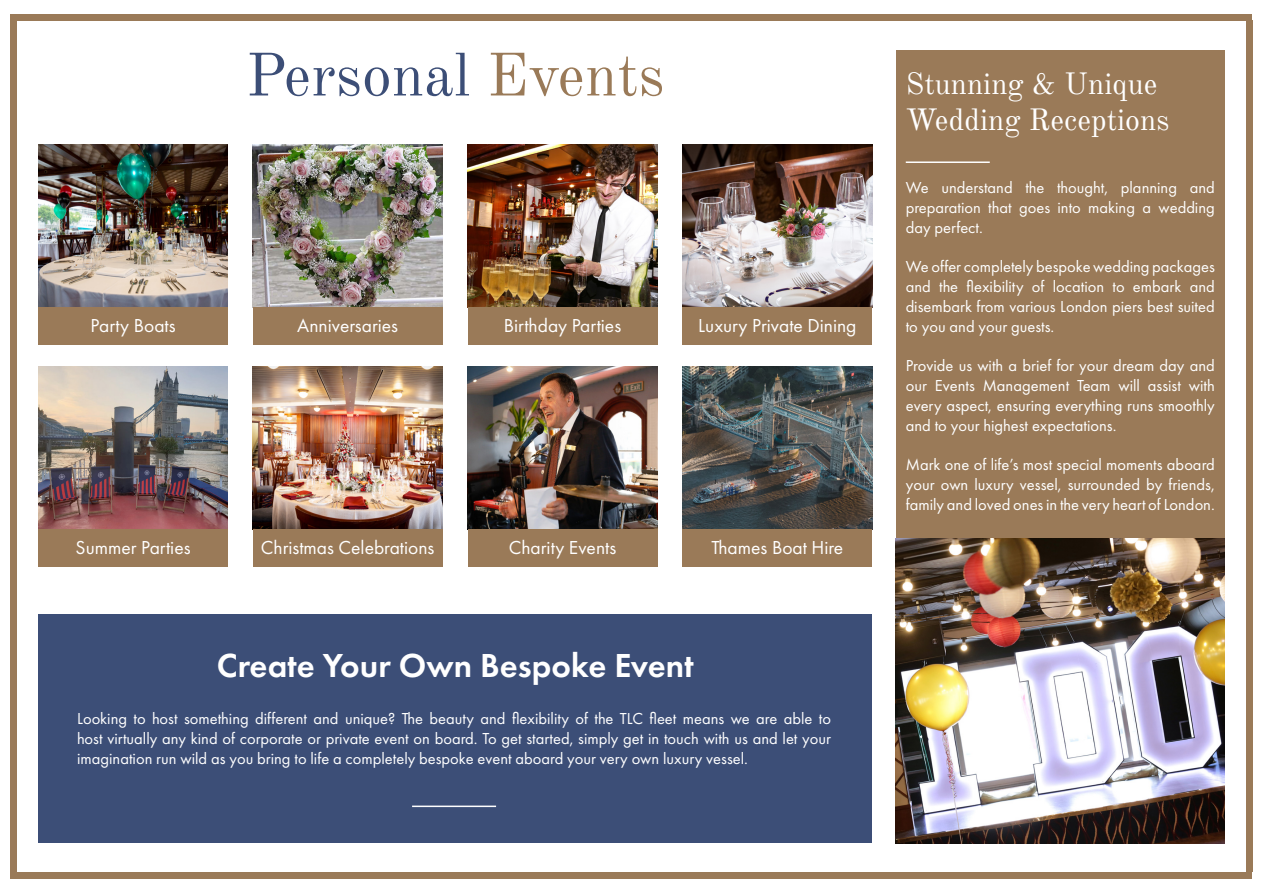
<style>
.page{position:relative;width:1263px;height:893px;background:#fff}
.page>*{position:absolute;margin:0;border:0;box-sizing:border-box;transform-origin:0 0}
.t1{font:60px "Old Standard TT";color:#3c4e77}
.t2{font:600 34.5px "Futura PT";color:#fff}
.t3{font:30px/36px "Old Standard TT";color:#fff}
.t4{font:19.5px "Futura PT";color:#fff}
.t5{font:16.5px/19.8px "Futura PT";color:#fff;text-align:justify}
.s1{color:#9a7a58}
</style>
<div class="page">
<div style="left:1246px;top:21px;width:6px;height:851px;background:#9a7a58"></div>
<div style="left:11px;top:21px;width:6px;height:851px;background:#9a7a58"></div>
<div style="left:11px;top:14px;width:1241px;height:7px;background:#9a7a58"></div>
<div style="left:11px;top:872px;width:1241px;height:7px;background:#9a7a58"></div>
<div style="left:896px;top:50px;width:329px;height:564px;background:#9a7a58"></div>
<hr style="left:906px;top:161px;width:84px;height:2px;background:#fff">
<div style="left:38px;top:614px;width:834px;height:229px;background:#3c4e77"></div>
<hr style="left:412px;top:806px;width:84px;height:1px;background:#fff">
<img style="left:468px;top:144px;width:189px;height:164px">
<img style="left:38px;top:144px;width:190px;height:164px">
<img style="left:253px;top:144px;width:189px;height:164px">
<img style="left:682px;top:144px;width:190px;height:164px">
<div style="left:468px;top:308px;width:189px;height:37px;background:#9a7a58"></div>
<div style="left:38px;top:308px;width:190px;height:37px;background:#9a7a58"></div>
<div style="left:253px;top:308px;width:189px;height:37px;background:#9a7a58"></div>
<div style="left:682px;top:308px;width:190px;height:37px;background:#9a7a58"></div>
<img style="left:468px;top:366px;width:189px;height:164px">
<img style="left:38px;top:366px;width:190px;height:164px">
<img style="left:253px;top:366px;width:189px;height:164px">
<img style="left:682px;top:366px;width:190px;height:164px">
<div style="left:468px;top:530px;width:189px;height:37px;background:#9a7a58"></div>
<div style="left:38px;top:530px;width:190px;height:37px;background:#9a7a58"></div>
<div style="left:253px;top:530px;width:189px;height:37px;background:#9a7a58"></div>
<div style="left:682px;top:530px;width:190px;height:37px;background:#9a7a58"></div>
<img style="left:896px;top:539px;width:329px;height:304px">
<p class="t1" style="left:246px;top:38px;width:420px">Personal <span class="s1">Events</span></p>
<p class="t4" style="left:91px;top:314px;width:87px">Party Boats</p>
<p class="t4" style="left:297px;top:314px;width:102px">Anniversaries</p>
<p class="t4" style="left:504px;top:314px;width:119px">Birthday Parties</p>
<p class="t4" style="left:698px;top:314px;width:160px">Luxury Private Dining</p>
<p class="t4" style="left:76px;top:536px;width:116px">Summer Parties</p>
<p class="t4" style="left:261px;top:536px;width:175px">Christmas Celebrations</p>
<p class="t4" style="left:509px;top:536px;width:109px">Charity Events</p>
<p class="t4" style="left:711px;top:536px;width:133px">Thames Boat Hire</p>
<p class="t2" style="left:217px;top:644px;width:478px">Create Your Own Bespoke Event</p>
<p class="t5" style="left:77px;top:708px;width:755px">Looking to host something different and unique? The beauty and flexibility of the TLC fleet means we are able to host virtually any kind of corporate or private event on board. To get started, simply get in touch with us and let your imagination run wild as you bring to life a completely bespoke event aboard your very own luxury vessel.</p>
<p class="t3" style="left:906px;top:66px;width:265px">Stunning &amp; Unique<br>Wedding Receptions</p>
<p class="t5" style="left:906px;top:178px;width:310px">We understand the thought, planning and preparation that goes into making a wedding day perfect.</p>
<p class="t5" style="left:906px;top:257px;width:310px">We offer completely bespoke wedding packages and the flexibility of location to embark and disembark from various London piers best suited to you and your guests.</p>
<p class="t5" style="left:906px;top:356px;width:310px">Provide us with a brief for your dream day and our Events Management Team will assist with every aspect, ensuring everything runs smoothly and to your highest expectations.</p>
<p class="t5" style="left:906px;top:455px;width:311px">Mark one of life’s most special moments aboard your own luxury vessel, surrounded by friends, family and loved ones in the very heart of London.</p>
</div>
